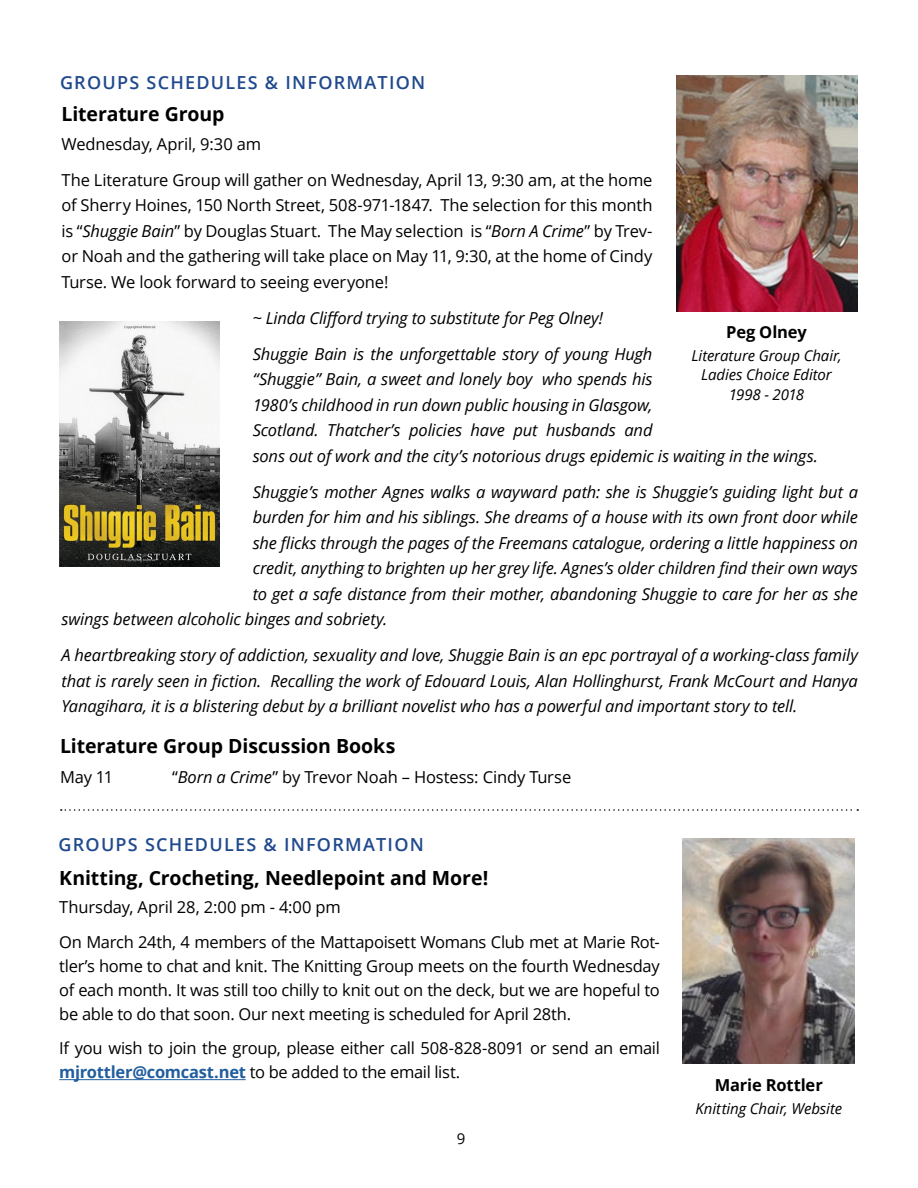
<style>
.page{position:relative;width:918px;height:1188px;background:#fff}
.page>*{position:absolute;margin:0;border:0;box-sizing:border-box;transform-origin:0 0}
.t1{font:700 19.5px "Open Sans";letter-spacing:-.005em;color:#000}
.t2{font:600 18px "Open Sans";letter-spacing:.07em;color:#204a8d}
.t3{font:italic 16.5px/25.5px "Open Sans";letter-spacing:-.01em;color:#000}
.t4{font:16.5px/25.5px "Open Sans";letter-spacing:-.015em;color:#000}
.t5{font:700 16.5px "Open Sans";letter-spacing:-.01em;color:#000}
.t6{font:italic 15px/19.5px "Open Sans";letter-spacing:-.005em;color:#000;text-align:center}
.t7{font:15px "Open Sans";color:#000}
.s1{font-style:italic}
.s2{font-weight:700;color:#215e9e}
</style>
<div class="page">
<img style="left:676px;top:75px;width:182px;height:237px">
<img style="left:60px;top:322px;width:160px;height:245px">
<svg style="left:61px;top:809px;width:797px;height:2px"></svg>
<hr style="left:59px;top:1079px;width:187px;height:1px;background:#215e9e">
<img style="left:682px;top:838px;width:173px;height:226px">
<p class="t2" style="left:60px;top:70px;width:367px">GROUPS SCHEDULES &amp; INFORMATION</p>
<p class="t1" style="left:62px;top:101px;width:165px">Literature Group</p>
<p class="t4" style="left:62px;top:126px;width:593px;line-height:36px">Wednesday, April, 9:30 am<br>The Literature Group will gather on Wednesday, April 13, 9:30 am, at the home</p>
<p class="t4" style="left:62px;top:192px;width:593px;text-align:justify">of Sherry Hoines, 150 North Street, 508-971-1847. The selection for this month is “<span class="s1">Shuggie Bain</span>” by Douglas Stuart. The May selection is “<span class="s1">Born A Crime</span>” by Trev&shy;or Noah and the gathering will take place on May 11, 9:30, at the home of Cindy Turse. We look forward to seeing everyone!</p>
<p class="t3" style="left:253px;top:299px;width:401px;line-height:36px">~ Linda Clifford trying to substitute for Peg Olney!<br>Shuggie Bain is the unforgettable story of young Hugh</p>
<p class="t3" style="left:253px;top:366px;width:567px">“Shuggie” Bain, a sweet and lonely boy who spends his<br>1980’s childhood in run down public housing in Glasgow,<br>Scotland. Thatcher’s policies have put husbands and<br>sons out of work and the city’s notorious drugs epidemic is waiting in the wings.</p>
<p class="t3" style="left:253px;top:479px;width:607px">Shuggie’s mother Agnes walks a wayward path: she is Shuggie’s guiding light but a</p>
<p class="t3" style="left:253px;top:504px;width:607px">burden for him and his siblings. She dreams of a house with its own front door while</p>
<p class="t3" style="left:253px;top:530px;width:607px">she flicks through the pages of the Freemans catalogue, ordering a little happiness on</p>
<p class="t3" style="left:253px;top:555px;width:607px">credit, anything to brighten up her grey life. Agnes’s older children find their own ways</p>
<p class="t3" style="left:253px;top:581px;width:607px">to get a safe distance from their mother, abandoning Shuggie to care for her as she</p>
<p class="t3" style="left:62px;top:606px;width:327px">swings between alcoholic binges and sobriety.</p>
<p class="t3" style="left:62px;top:642px;width:798px;text-align:justify">A heartbreaking story of addiction, sexuality and love, Shuggie Bain is an epc portrayal of a working-class family that is rarely seen in fiction. Recalling the work of Edouard Louis, Alan Hollinghurst, Frank McCourt and Hanya Yanagihara, it is a blistering debut by a brilliant novelist who has a powerful and important story to tell.</p>
<p class="t1" style="left:60px;top:732px;width:337px">Literature Group Discussion Books</p>
<p class="t4" style="left:60px;top:764px;width:55px">May 11</p>
<p class="t4" style="left:172px;top:764px;width:401px">“<span class="s1">Born a Crime</span>” by Trevor Noah – Hostess: Cindy Turse</p>
<p class="t5" style="left:726px;top:320px;width:82px">Peg Olney</p>
<p class="t6" style="left:691px;top:345px;width:152px">Literature Group Chair,<br>Ladies Choice Editor<br>1998 - 2018</p>
<p class="t2" style="left:58px;top:832px;width:367px">GROUPS SCHEDULES &amp; INFORMATION</p>
<p class="t1" style="left:59px;top:864px;width:431px">Knitting, Crocheting, Needlepoint and More!</p>
<p class="t4" style="left:59px;top:890px;width:602px;line-height:34.5px">Thursday, April 28, 2:00 pm - 4:00 pm<br>On March 24th, 4 members of the Mattapoisett Womans Club met at Marie Rot-</p>
<p class="t4" style="left:59px;top:954px;width:602px;line-height:24px;text-align:justify">tler’s home to chat and knit. The Knitting Group meets on the fourth Wednesday of each month. It was still too chilly to knit out on the deck, but we are hopeful to be able to do that soon. Our next meeting is scheduled for April 28th.</p>
<p class="t4" style="left:59px;top:1036px;width:602px;line-height:24px">If you wish to join the group, please either call 508-828-8091 or send an email <span class="s2">mjrottler@comcast.net</span> to be added to the email list.</p>
<p class="t7" style="left:457px;top:1128px;width:10px">9</p>
<p class="t5" style="left:715px;top:1073px;width:110px">Marie Rottler</p>
<p class="t6" style="left:695px;top:1098px;width:148px">Knitting Chair, Website</p>
</div>
